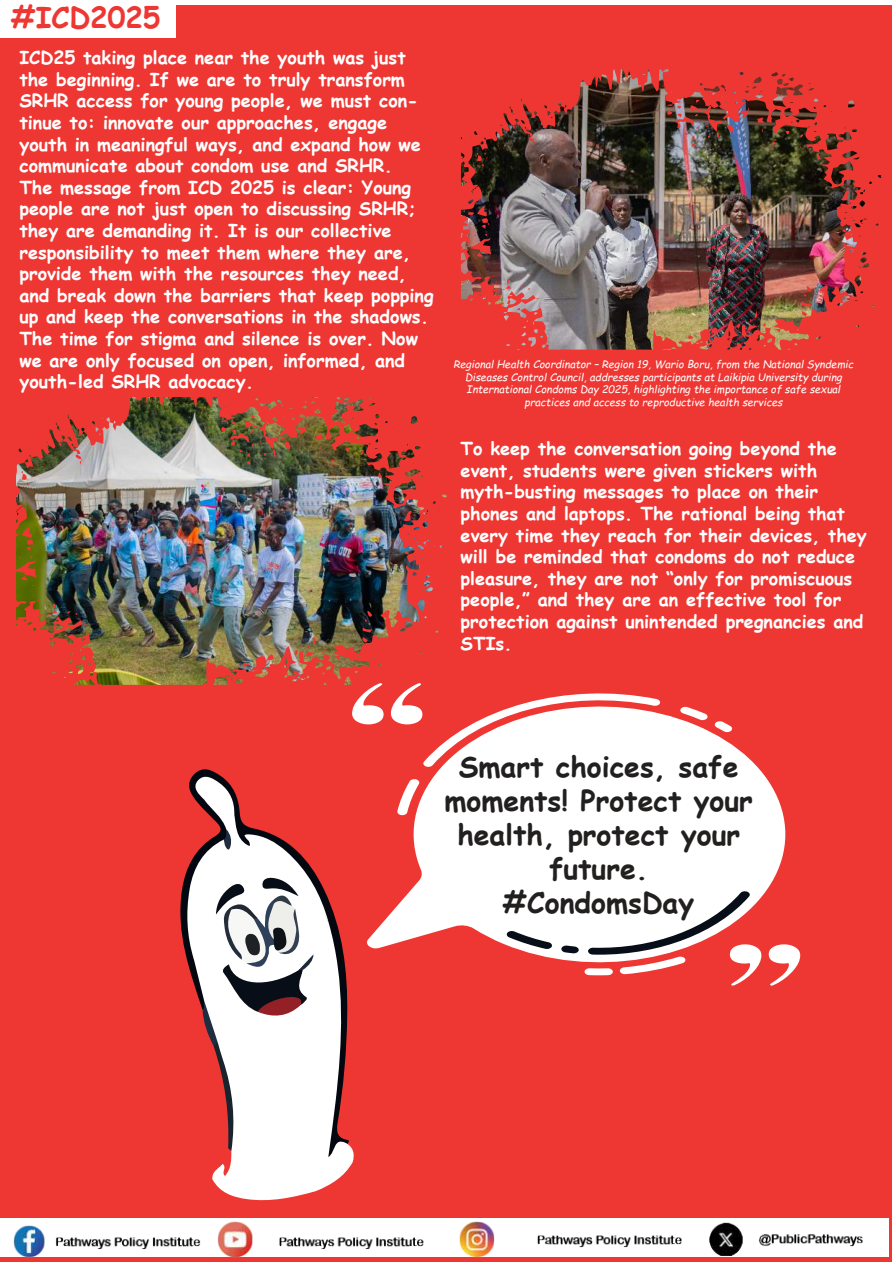
<style>
.page{position:relative;width:893px;height:1263px;background:#fff}
.page>*{position:absolute;margin:0;border:0;box-sizing:border-box;transform-origin:0 0}
.t1{font:700 28.8px "Comic Sans MS";color:#ee3733}
.t2{font:700 28.35px/34px "Comic Sans MS";color:#221f1f;text-align:center}
.t3{font:700 18px/21.6px "Comic Sans MS";color:#fff}
.t4{font:italic 10.5px/12.6px "Comic Sans MS";color:#fff;text-align:center}
</style>
<div class="page">
<img style="left:0;top:5px;width:892px;height:1257px">
<img style="left:16px;top:397px;width:326px;height:94px">
<img style="left:486px;top:69px;width:188px;height:75px">
<img style="left:0;top:1199px;width:892px;height:62px">
<svg style="left:176px;top:765px;width:173px;height:395px;background:#df3330"></svg>
<svg style="left:187px;top:776px;width:168px;height:426px;fill:#ee3733"></svg>
<svg style="left:192px;top:773px;width:43px;height:41px"></svg>
<svg style="left:186px;top:829px;width:143px;height:322px"></svg>
<svg style="left:364px;top:688px;width:448px;height:292px"></svg>
<svg style="left:506px;top:930px;width:47px;height:19px"></svg>
<svg style="left:397px;top:779px;width:23px;height:36px"></svg>
<svg style="left:714px;top:721px;width:19px;height:11px"></svg>
<svg style="left:680px;top:706px;width:28px;height:14px"></svg>
<svg style="left:352px;top:681px;width:309px;height:86px"></svg>
<svg style="left:561px;top:891px;width:239px;height:94px"></svg>
<div style="left:0;top:5px;width:176px;height:33px;background:#fff"></div>
<h1 class="t1" style="left:11px;top:5px;width:151px">#ICD2025</h1>
<p class="t3" style="left:19px;top:49px;width:416px">ICD25 taking place near the youth was just the beginning. If we are to truly transform SRHR access for young people, we must con&shy;tinue to: innovate our approaches, engage youth in meaningful ways, and expand how we communicate about condom use and SRHR.<br>The message from ICD 2025 is clear: Young people are not just open to discussing SRHR; they are demanding it. It is our collective responsibility to meet them where they are, provide them with the resources they need, and break down the barriers that keep popping up and keep the conversations in the shadows.<br>The time for stigma and silence is over. Now we are only focused on open, informed, and youth-led SRHR advocacy.</p>
<p class="t4" style="left:454px;top:359px;width:401px">Regional Health Coordinator ñ Region 19, Wario Boru, from the National Syndemic Diseases Control Council, addresses participants at Laikipia University during International Condoms Day 2025, highlighting the importance of safe sexual practices and access to reproductive health services</p>
<p class="t3" style="left:461px;top:440px;width:408px">To keep the conversation going beyond the event, students were given stickers with myth-busting messages to place on their phones and laptops. The rational being that every time they reach for their devices, they will be reminded that condoms do not reduce pleasure, they are not ìonly for promiscuous people,” and they are an effective tool for protection against unintended pregnancies and STIs.</p>
<h2 class="t2" style="left:444px;top:752px;width:310px">Smart choices, safe moments! Protect your health, protect your future.<br>#CondomsDay</h2>
</div>
